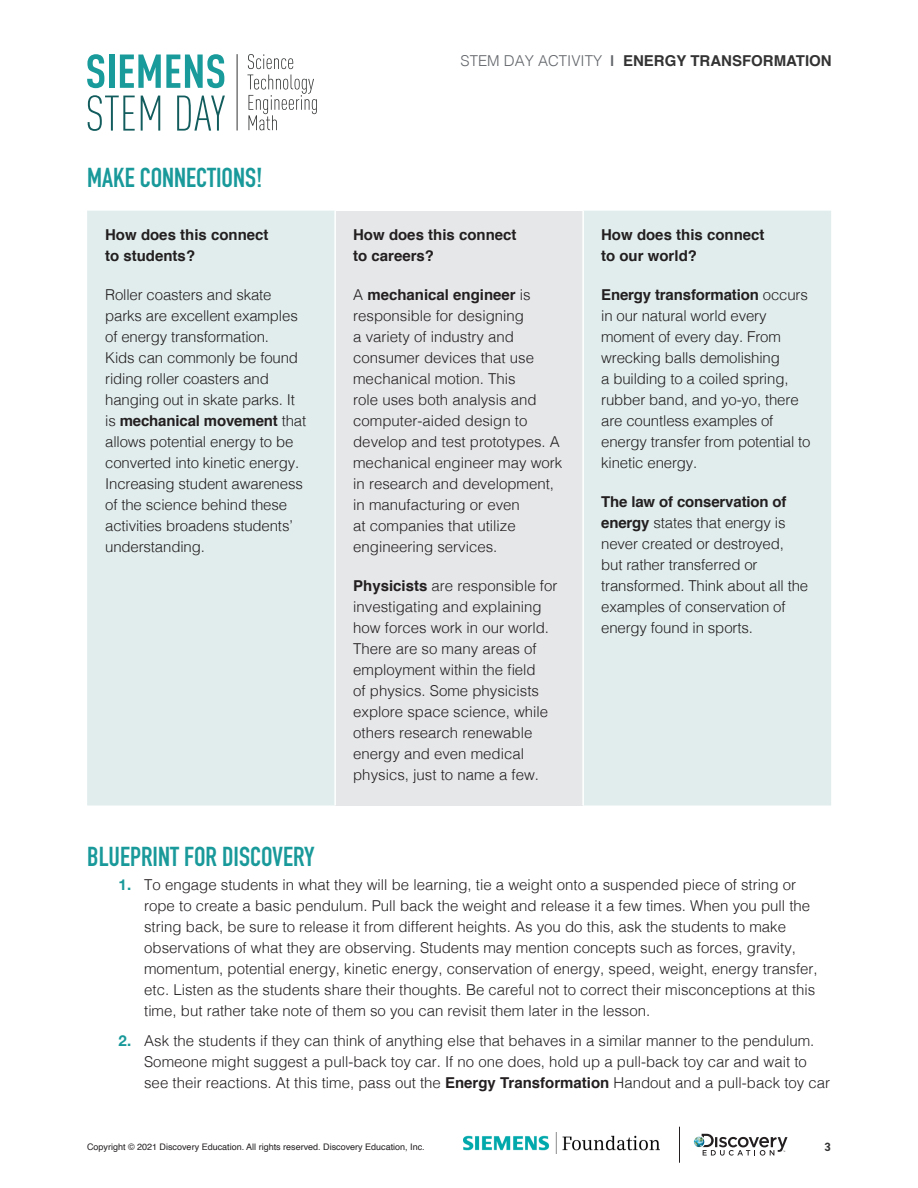
<style>
.page{position:relative;width:918px;height:1188px;background:#fff}
.page>*{position:absolute;margin:0;border:0;box-sizing:border-box;transform-origin:0 0}
.Subhead_1{font:700 27px "DIN Condensed";color:#19999a}
.Body{font:700 27px "DIN Condensed";color:#19999a}
.Body-2{font:300 15px/21px "Helvetica";color:#231f20}
.Body-3{font:700 15px/21px "Helvetica";color:#231f20}
.t1{font:700 15px "Helvetica";color:#343333}
.t2{font:700 12px "DIN2014";color:#343333}
.t3{font:9px "Helvetica";color:#231f20}
.s1{font-weight:700}
.s2{font-weight:300;color:#63666b}
.s3{color:#63666b}
.s4{font-family:"Helvetica Neue";font-weight:700;color:#19999a}
</style>
<div class="page">
<svg style="left:694px;top:1134px;width:94px;height:22px"></svg>
<hr style="left:679px;top:1127px;width:1px;height:36px;background:#231f20">
<img style="left:464px;top:1133px;width:195px;height:21px">
<svg style="left:87px;top:54px;width:17px;height:34px"></svg>
<div style="left:109px;top:55px;width:5px;height:33px;background:#199a9b"></div>
<svg style="left:120px;top:54px;width:104px;height:34px"></svg>
<svg style="left:88px;top:95px;width:47px;height:36px"></svg>
<svg style="left:141px;top:96px;width:19px;height:35px"></svg>
<svg style="left:177px;top:96px;width:48px;height:35px"></svg>
<svg style="left:248px;top:54px;width:45px;height:15px"></svg>
<svg style="left:247px;top:75px;width:70px;height:55px"></svg>
<hr style="left:237px;top:54px;width:1px;height:77px;background:#323333">
<div style="left:87px;top:211px;width:744px;height:595px;background:#e1eded"></div>
<div style="left:335px;top:211px;width:248px;height:595px;background:#e6e7e9"></div>
<hr style="left:334px;top:211px;width:2px;height:594px;background:#fff">
<hr style="left:582px;top:211px;width:2px;height:594px;background:#fff">
<p class="Body" style="left:87px;top:159px;width:177px">MAKE CONNECTIONS!</p>
<p class="Body-3" style="left:105px;top:224px;width:165px">How does this connect to students?</p>
<p class="Body-2" style="left:105px;top:283px;width:203px">Roller coasters and skate parks are excellent examples of energy transformation.<br>Kids can commonly be found riding roller coasters and hanging out in skate parks. It is <span class="s1">mechanical movement</span> that allows potential energy to be converted into kinetic energy.<br>Increasing student awareness of the science behind these activities broadens students’ understanding.</p>
<p class="t1" style="left:461px;top:49px;width:373px"><span class="s2">STEM DAY ACTIVITY</span> <span class="s3">|</span> ENERGY TRANSFORMATION</p>
<p class="Body-3" style="left:353px;top:224px;width:165px">How does this connect to careers?</p>
<p class="Body-2" style="left:353px;top:283px;width:211px">A <span class="s1">mechanical engineer</span> is responsible for designing<br>a variety of industry and consumer devices that use mechanical motion. This<br>role uses both analysis and computer-aided design to develop and test prototypes. A mechanical engineer may work in research and development, in manufacturing or even<br>at companies that utilize engineering services.</p>
<p class="Body-2" style="left:353px;top:574px;width:206px"><span class="s1">Physicists</span> are responsible for investigating and explaining how forces work in our world.<br>There are so many areas of employment within the field<br>of physics. Some physicists explore space science, while others research renewable energy and even medical physics, just to name a few.</p>
<p class="Body-3" style="left:601px;top:224px;width:165px">How does this connect to our world?</p>
<p class="Body-2" style="left:601px;top:283px;width:211px"><span class="s1">Energy transformation</span> occurs in our natural world every moment of every day. From wrecking balls demolishing<br>a building to a coiled spring, rubber band, and yo-yo, there are countless examples of energy transfer from potential to kinetic energy.</p>
<p class="Body-2" style="left:601px;top:490px;width:209px"><span class="s1">The law of conservation of energy</span> states that energy is never created or destroyed, but rather transferred or transformed. Think about all the examples of conservation of energy found in sports.</p>
<p class="Subhead_1" style="left:87px;top:838px;width:229px">BLUEPRINT FOR DISCOVERY</p>
<p class="Body-2" style="left:144px;top:873px;width:675px;text-indent:-26px"><span class="s4">1.</span> To engage students in what they will be learning, tie a weight onto a suspended piece of string or rope to create a basic pendulum. Pull back the weight and release it a few times. When you pull the string back, be sure to release it from different heights. As you do this, ask the students to make observations of what they are observing. Students may mention concepts such as forces, gravity, momentum, potential energy, kinetic energy, conservation of energy, speed, weight, energy transfer, etc. Listen as the students share their thoughts. Be careful not to correct their misconceptions at this time, but rather take note of them so you can revisit them later in the lesson.</p>
<p class="Body-2" style="left:144px;top:1029px;width:688px;text-indent:-26px"><span class="s4">2.</span> Ask the students if they can think of anything else that behaves in a similar manner to the pendulum.<br>Someone might suggest a pull-back toy car. If no one does, hold up a pull-back toy car and wait to see their reactions. At this time, pass out the <span class="s1">Energy Transformation</span> Handout and a pull-back toy car</p>
<p class="t3" style="left:87px;top:1140px;width:339px">Copyright © 2021 Discovery Education. All rights reserved. Discovery Education, Inc.</p>
<p class="t2" style="left:825px;top:1139px;width:8px">3</p>
</div>
